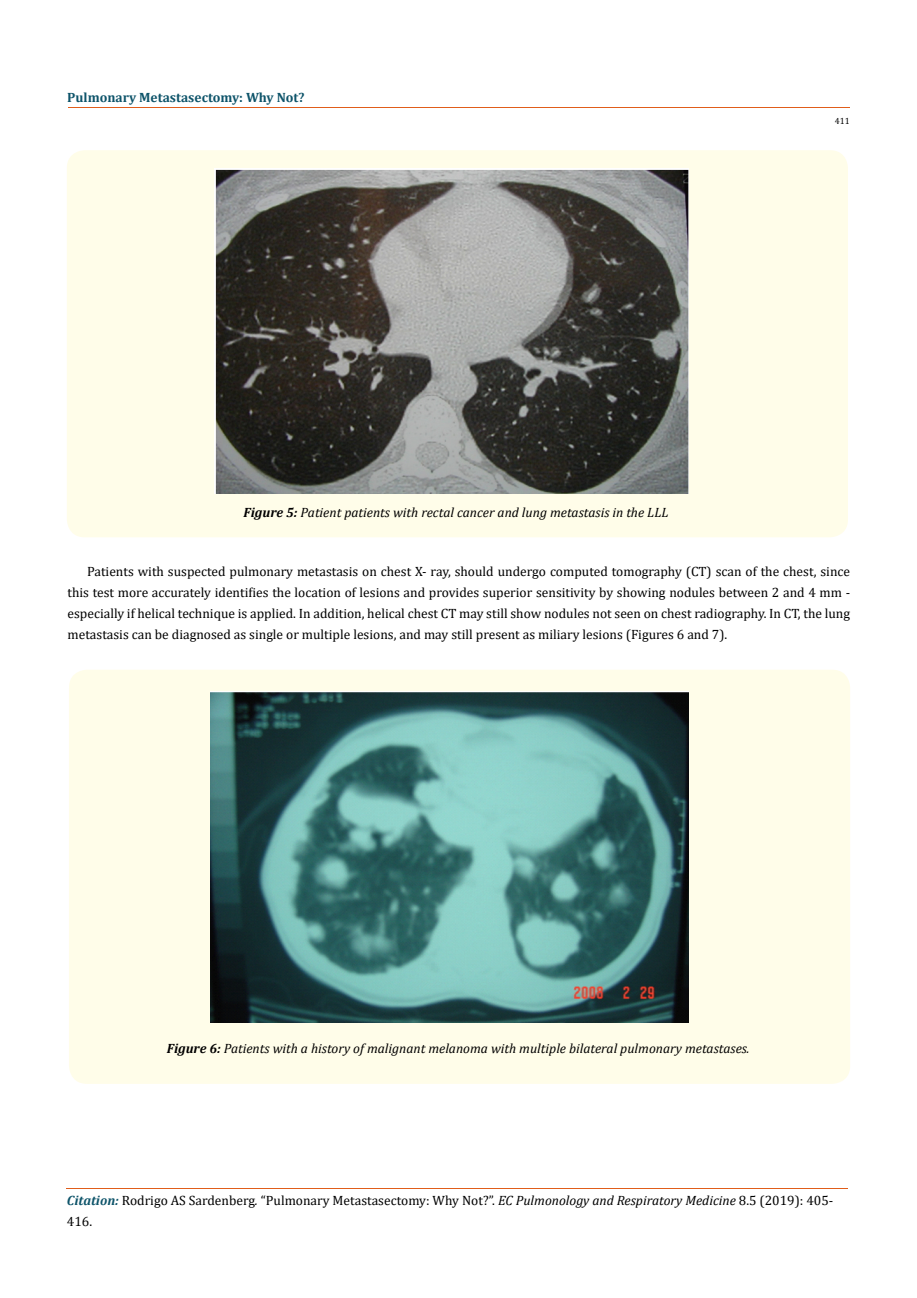
<style>
.page{position:relative;width:917px;height:1298px;background:#fff}
.page>*{position:absolute;margin:0;border:0;box-sizing:border-box;transform-origin:0 0}
.t1{font:13.5px/21px "Cambria";color:#000}
.t2{font:italic 13.5px "Cambria";color:#000}
.t3{font:700 13.5px "Cambria";color:#0e546a}
.t4{font:9px "Cambria";color:#000}
.s1{font-weight:700}
.s2{font-weight:700;font-style:italic;color:#0e546a}
.s3{font-style:italic}
</style>
<div class="page">
<hr style="left:68px;top:108px;width:781px;height:1px;background:#e05d1a">
<hr style="left:66px;top:1188px;width:782px;height:1px;background:#e05d1a">
<div style="left:67px;top:150px;width:781px;height:387px;background:#fffde9;border-radius:18px"></div>
<img style="left:215px;top:168px;width:473px;height:325px">
<div style="left:69px;top:669px;width:781px;height:414px;background:#fffde9;border-radius:18px"></div>
<img style="left:210px;top:691px;width:478px;height:331px">
<p class="t3" style="left:67px;top:88px;width:239px">Pulmonary Metastasectomy: Why Not?</p>
<p class="t2" style="left:244px;top:503px;width:426px"><span class="s1">Figure 5:</span> Patient patients with rectal cancer and lung metastasis in the LLL</p>
<p class="t4" style="left:834px;top:116px;width:16px">411</p>
<p class="t1" style="left:68px;top:561px;width:784px;text-align:justify;text-indent:19px">Patients with suspected pulmonary metastasis on chest X- ray, should undergo computed tomography (CT) scan of the chest, since this test more accurately identifies the location of lesions and provides superior sensitivity by showing nodules between 2 and 4 mm - especially if helical technique is applied. In addition, helical chest CT may still show nodules not seen on chest radiography. In CT, the lung metastasis can be diagnosed as single or multiple lesions, and may still present as miliary lesions (Figures 6 and 7).</p>
<p class="t2" style="left:167px;top:1039px;width:584px"><span class="s1">Figure 6:</span> Patients with a history of malignant melanoma with multiple bilateral pulmonary metastases.</p>
<p class="t1" style="left:67px;top:1189px;width:767px"><span class="s2">Citation:</span> Rodrigo AS Sardenberg<span class="s3">.</span> “Pulmonary Metastasectomy: Why Not?”. <span class="s3">EC Pulmonology and Respiratory Medicine</span> 8.5 (2019): 405-<br>416.</p>
</div>
